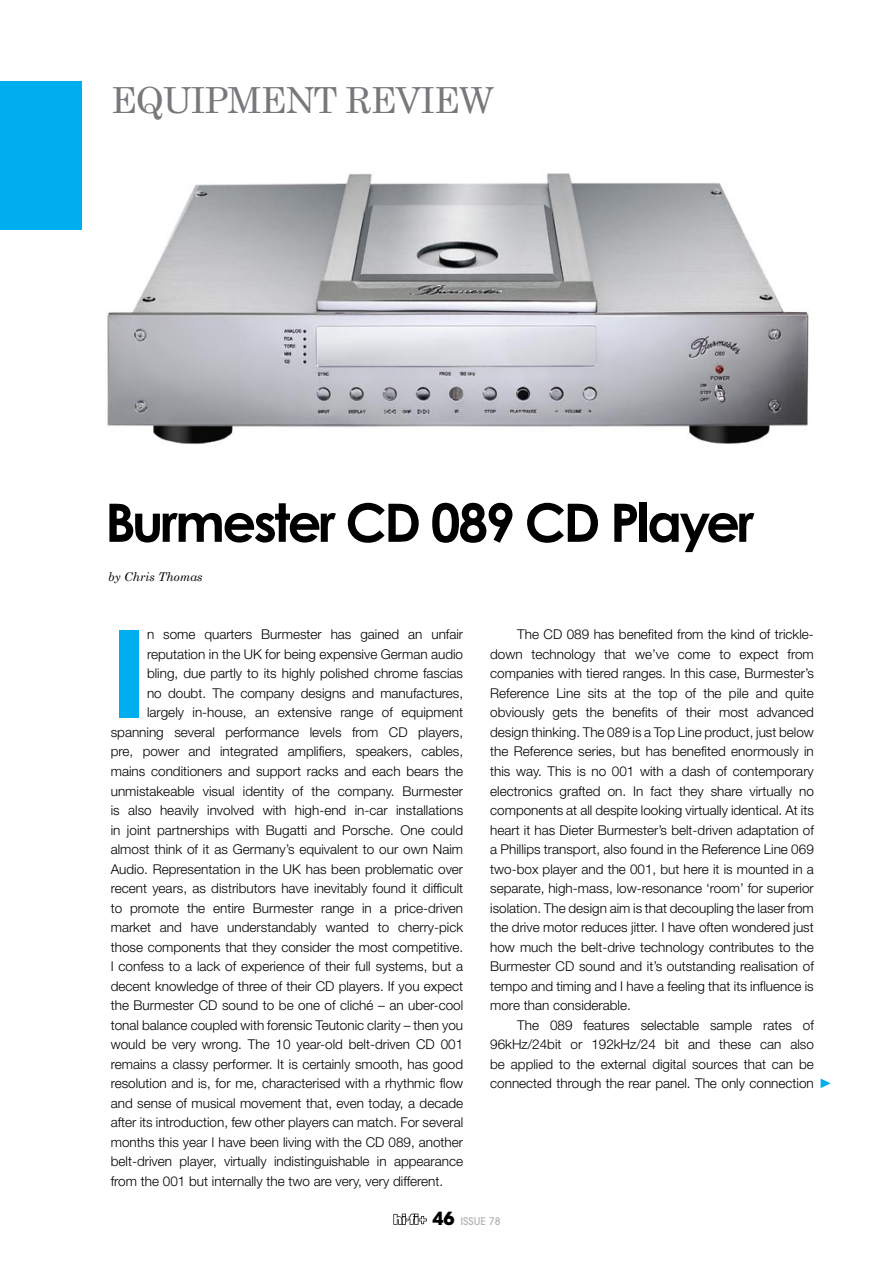
<style>
.page{position:relative;width:894px;height:1263px;background:#fff}
.page>*{position:absolute;margin:0;border:0;box-sizing:border-box;transform-origin:0 0}
.t1{font:700 122.7px "Helvetica Neue";color:#00aeef}
.t2{font:700 52.95px "Century Gothic";letter-spacing:-.05em;color:#000}
.t3{font:36px "Century Schoolbook";letter-spacing:-.03em;color:#77787b}
.t4{font:300 13.5px/19.5px "Helvetica Neue";color:#000;text-align:justify}
.t5{font:italic 12px "Century Schoolbook";color:#000}
.t6{font:500 10.5px "Avant Garde";color:#b2b4b6}
.s1{font-weight:700;font-size:18px;color:#000}
</style>
<div class="page">
<svg style="left:393px;top:1213px;width:33px;height:11px"></svg>
<div style="left:0;top:81px;width:81px;height:149px;background:#00aeef"></div>
<svg style="left:820px;top:1078px;width:10px;height:10px"></svg>
<img style="left:107px;top:173px;width:702px;height:271px">
<h3 class="t3" style="left:111px;top:77px;width:385px">EQUIPMENT REVIEW</h3>
<h2 class="t2" style="left:105px;top:489px;width:650px">Burmester CD 089 CD Player</h2>
<p class="t5" style="left:108px;top:569px;width:96px">by Chris Thomas</p>
<h1 class="t1" style="left:111px;top:598px;width:21px">I</h1>
<p class="t4" style="left:147px;top:624px;width:317px">n some quarters Burmester has gained an unfair</p>
<p class="t4" style="left:147px;top:644px;width:317px">reputation in the UK for being expensive German audio</p>
<p class="t4" style="left:147px;top:663px;width:317px">bling, due partly to its highly polished chrome fascias</p>
<p class="t4" style="left:147px;top:683px;width:317px">no doubt. The company designs and manufactures,</p>
<p class="t4" style="left:147px;top:702px;width:317px">largely in-house, an extensive range of equipment</p>
<p class="t4" style="left:111px;top:722px;width:354px">spanning several performance levels from CD players,</p>
<p class="t4" style="left:111px;top:741px;width:354px">pre, power and integrated amplifiers, speakers, cables,</p>
<p class="t4" style="left:111px;top:761px;width:354px">mains conditioners and support racks and each bears the</p>
<p class="t4" style="left:111px;top:780px;width:354px">unmistakeable visual identity of the company. Burmester</p>
<p class="t4" style="left:111px;top:800px;width:354px">is also heavily involved with high-end in-car installations</p>
<p class="t4" style="left:111px;top:819px;width:354px">in joint partnerships with Bugatti and Porsche. One could</p>
<p class="t4" style="left:111px;top:839px;width:354px">almost think of it as Germany’s equivalent to our own Naim</p>
<p class="t4" style="left:111px;top:858px;width:354px">Audio. Representation in the UK has been problematic over</p>
<p class="t4" style="left:111px;top:878px;width:354px">recent years, as distributors have inevitably found it difficult</p>
<p class="t4" style="left:111px;top:897px;width:354px">to promote the entire Burmester range in a price-driven</p>
<p class="t4" style="left:111px;top:917px;width:354px">market and have understandably wanted to cherry-pick</p>
<p class="t4" style="left:111px;top:936px;width:354px">those components that they consider the most competitive.</p>
<p class="t4" style="left:111px;top:956px;width:354px">I confess to a lack of experience of their full systems, but a</p>
<p class="t4" style="left:111px;top:975px;width:354px">decent knowledge of three of their CD players. If you expect</p>
<p class="t4" style="left:111px;top:995px;width:354px">the Burmester CD sound to be one of cliché – an uber-cool</p>
<p class="t4" style="left:111px;top:1014px;width:354px">tonal balance coupled with forensic Teutonic clarity – then you</p>
<p class="t4" style="left:111px;top:1034px;width:354px">would be very wrong. The 10 year-old belt-driven CD 001</p>
<p class="t4" style="left:111px;top:1053px;width:354px">remains a classy performer. It is certainly smooth, has good</p>
<p class="t4" style="left:111px;top:1073px;width:354px">resolution and is, for me, characterised with a rhythmic flow</p>
<p class="t4" style="left:111px;top:1092px;width:354px">and sense of musical movement that, even today, a decade</p>
<p class="t4" style="left:111px;top:1112px;width:354px">after its introduction, few other players can match. For several</p>
<p class="t4" style="left:111px;top:1132px;width:354px">months this year I have been living with the CD 089, another</p>
<p class="t4" style="left:111px;top:1151px;width:354px">belt-driven player, virtually indistinguishable in appearance</p>
<p class="t4" style="left:111px;top:1171px;width:334px">from the 001 but internally the two are very, very different.</p>
<p class="t4" style="left:490px;top:624px;width:325px;text-indent:27px">The CD 089 has benefited from the kind of trickle&shy;down technology that we’ve come to expect from companies with tiered ranges. In this case, Burmester’s Reference Line sits at the top of the pile and quite obviously gets the benefits of their most advanced design thinking. The 089 is a Top Line product, just below the Reference series, but has benefited enormously in this way. This is no 001 with a dash of contemporary electronics grafted on. In fact they share virtually no components at all despite looking virtually identical. At its heart it has Dieter Burmester’s belt-driven adaptation of a Phillips transport, also found in the Reference Line 069 two-box player and the 001, but here it is mounted in a separate, high-mass, low-resonance ‘room’ for superior isolation. The design aim is that decoupling the laser from the drive motor reduces jitter. I have often wondered just how much the belt-drive technology contributes to the Burmester CD sound and it’s outstanding realisation of tempo and timing and I have a feeling that its influence is more than considerable.</p>
<p class="t4" style="left:490px;top:1014px;width:325px;text-indent:27px">The 089 features selectable sample rates of 96kHz/24bit or 192kHz/24 bit and these can also be applied to the external digital sources that can be connected through the rear panel. The only connection</p>
<p class="t6" style="left:432px;top:1214px;width:70px"><span class="s1">46</span> ISSUE 78</p>
</div>
